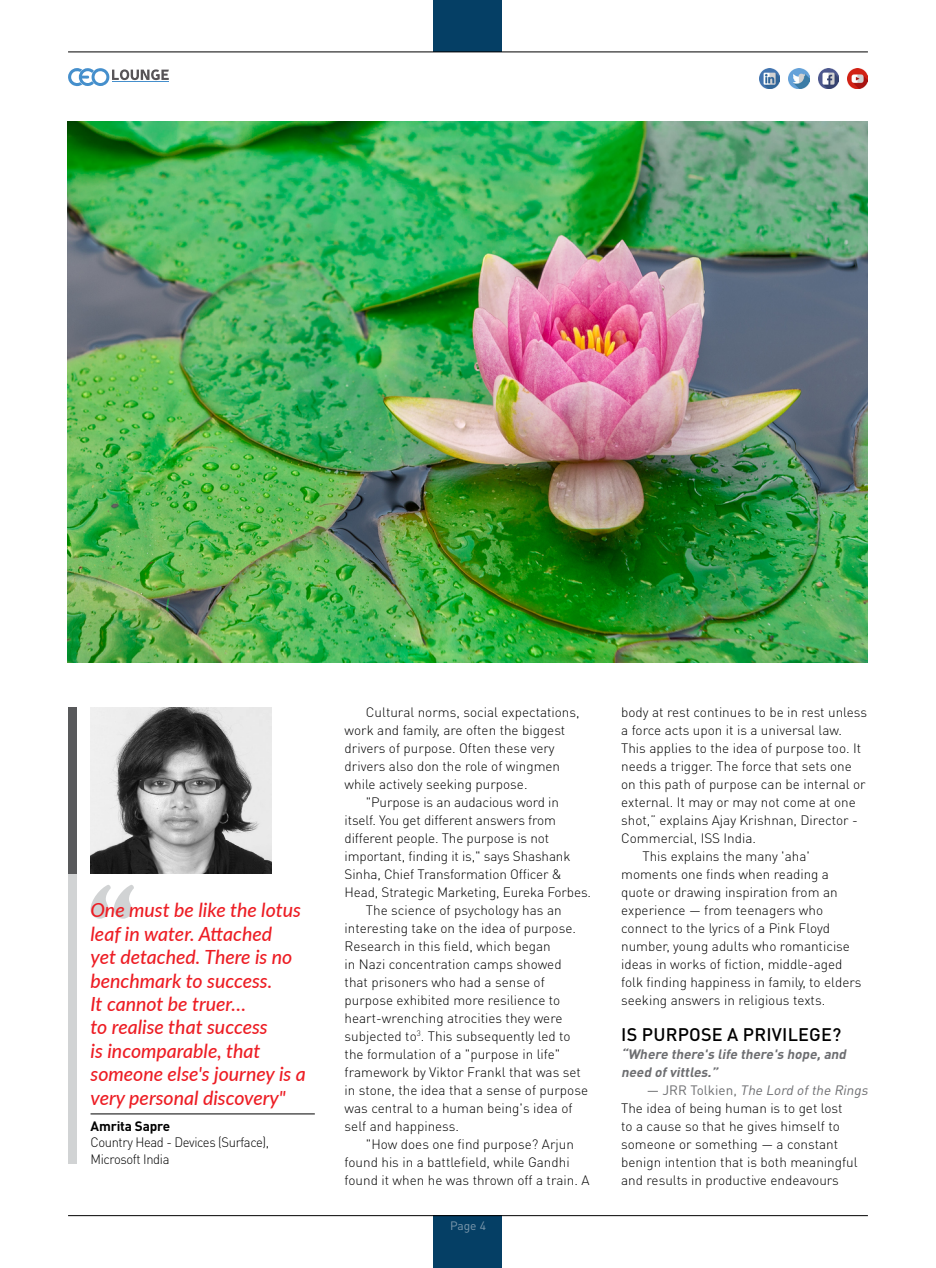
<style>
.page{position:relative;width:936px;height:1268px;background:#fff}
.page>*{position:absolute;margin:0;border:0;box-sizing:border-box;transform-origin:0 0}
.t1{font:italic 500 19.5px/23.4px "Lato";color:#ed1d24}
.t2{font:500 18px "DIN Pro";letter-spacing:.01em;color:#000}
.t3{font:300 13.5px/18px "DIN Pro";color:#000}
.t4{font:italic 700 13.5px/18px "DIN Pro";color:#6d6e71}
.t5{font:300 13.5px/16.2px "DIN Pro";letter-spacing:-.03em;color:#000;scale:.96 1}
.t6{font:700 13.5px "DIN Pro";letter-spacing:-.01em;color:#000}
.t7{font:12px "DIN Pro";color:#7e99ad}
.s1{font-weight:400;color:#6d6e71}
.s2{font-weight:400;font-style:italic;color:#6d6e71}
</style>
<div class="page">
<svg style="left:90px;top:885px;width:44px;height:33px"></svg>
<div style="left:68px;top:707px;width:8px;height:456px;background:#d1d3d4"></div>
<div style="left:68px;top:707px;width:8px;height:166px;background:#58595b"></div>
<hr style="left:90px;top:1113px;width:225px;height:1px;background:#000">
<img style="left:90px;top:707px;width:182px;height:166px">
<img style="left:68px;top:121px;width:799px;height:541px">
<div style="left:433px;top:0;width:69px;height:52px;background:#053f65"></div>
<div style="left:433px;top:1215px;width:69px;height:52px;background:#053f65"></div>
<hr style="left:68px;top:52px;width:799px;height:1px;background:#000">
<hr style="left:68px;top:1215px;width:799px;height:1px;background:#000">
<img style="left:818px;top:68px;width:20px;height:20px">
<img style="left:759px;top:68px;width:20px;height:20px">
<img style="left:788px;top:68px;width:21px;height:20px">
<img style="left:847px;top:68px;width:20px;height:20px">
<svg style="left:68px;top:68px;width:101px;height:18px"></svg>
<h1 class="t1" style="left:90px;top:897px;width:217px">One must be like the lotus leaf in water. Attached<br>yet detached. There is no benchmark to success.<br>It cannot be truer…<br>to realise that success<br>is incomparable, that someone else's journey is a very personal discovery"</h1>
<p class="t6" style="left:90px;top:1116px;width:81px">Amrita Sapre</p>
<p class="t5" style="left:90px;top:1133px;width:187px">Country Head - Devices (Surface),<br>Microsoft India</p>
<p class="t3" style="left:366px;top:702px;width:215px">Cultural norms, social expectations,</p>
<p class="t3" style="left:344px;top:720px;width:222px">work and family, are often the biggest</p>
<p class="t3" style="left:344px;top:738px;width:212px">drivers of purpose. Often these very</p>
<p class="t3" style="left:344px;top:756px;width:217px">drivers also don the role of wingmen</p>
<p class="t3" style="left:344px;top:774px;width:184px">while actively seeking purpose.</p>
<p class="t3" style="left:366px;top:792px;width:194px">"Purpose is an audacious word in</p>
<p class="t3" style="left:344px;top:810px;width:213px">itself. You get different answers from</p>
<p class="t3" style="left:344px;top:828px;width:206px">different people. The purpose is not</p>
<p class="t3" style="left:344px;top:846px;width:227px">important, finding it is," says Shashank</p>
<p class="t3" style="left:344px;top:864px;width:219px">Sinha, Chief Transformation Officer &amp;</p>
<p class="t3" style="left:344px;top:882px;width:248px">Head, Strategic Marketing, Eureka Forbes.</p>
<p class="t3" style="left:366px;top:900px;width:197px">The science of psychology has an</p>
<p class="t3" style="left:344px;top:918px;width:233px">interesting take on the idea of purpose.</p>
<p class="t3" style="left:344px;top:936px;width:208px">Research in this field, which began</p>
<p class="t3" style="left:344px;top:954px;width:218px">in Nazi concentration camps showed</p>
<p class="t3" style="left:344px;top:972px;width:202px">that prisoners who had a sense of</p>
<p class="t3" style="left:344px;top:990px;width:217px">purpose exhibited more resilience to</p>
<p class="t3" style="left:344px;top:1008px;width:219px">heart-wrenching atrocities they were</p>
<p class="t3" style="left:344px;top:1026px;width:227px">subjected to<sup>3</sup>. This subsequently led to</p>
<p class="t3" style="left:344px;top:1044px;width:217px">the formulation of a "purpose in life"</p>
<p class="t3" style="left:344px;top:1062px;width:238px">framework by Viktor Frankl that was set</p>
<p class="t3" style="left:344px;top:1080px;width:245px">in stone, the idea that a sense of purpose</p>
<p class="t3" style="left:344px;top:1098px;width:229px">was central to a human being's idea of</p>
<p class="t3" style="left:344px;top:1116px;width:116px">self and happiness.</p>
<p class="t3" style="left:366px;top:1134px;width:209px">"How does one find purpose? Arjun</p>
<p class="t3" style="left:344px;top:1152px;width:226px">found his in a battlefield, while Gandhi</p>
<p class="t3" style="left:344px;top:1170px;width:246px">found it when he was thrown off a train. A</p>
<p class="t7" style="left:450px;top:1217px;width:37px">Page 4</p>
<p class="t3" style="left:621px;top:702px;width:247px">body at rest continues to be in rest unless</p>
<p class="t3" style="left:621px;top:720px;width:222px">a force acts upon it is a universal law.</p>
<p class="t3" style="left:621px;top:738px;width:241px">This applies to the idea of purpose too. It</p>
<p class="t3" style="left:621px;top:756px;width:232px">needs a trigger. The force that sets one</p>
<p class="t3" style="left:621px;top:774px;width:246px">on this path of purpose can be internal or</p>
<p class="t3" style="left:621px;top:792px;width:236px">external. It may or may not come at one</p>
<p class="t3" style="left:621px;top:810px;width:238px">shot,” explains Ajay Krishnan, Director -</p>
<p class="t3" style="left:621px;top:828px;width:136px">Commercial, ISS India.</p>
<p class="t3" style="left:642px;top:846px;width:169px">This explains the many 'aha'</p>
<p class="t3" style="left:621px;top:864px;width:209px">moments one finds when reading a</p>
<p class="t3" style="left:621px;top:882px;width:218px">quote or drawing inspiration from an</p>
<p class="t3" style="left:621px;top:900px;width:203px">experience — from teenagers who</p>
<p class="t3" style="left:621px;top:918px;width:210px">connect to the lyrics of a Pink Floyd</p>
<p class="t3" style="left:621px;top:936px;width:230px">number, young adults who romanticise</p>
<p class="t3" style="left:621px;top:954px;width:223px">ideas in works of fiction, middle-aged</p>
<p class="t3" style="left:621px;top:971px;width:242px">folk finding happiness in family, to elders</p>
<p class="t3" style="left:621px;top:989px;width:205px">seeking answers in religious texts.</p>
<h2 class="t2" style="left:621px;top:1021px;width:221px">IS PURPOSE A PRIVILEGE?</h2>
<p class="t4" style="left:621px;top:1044px;width:229px">“Where there's life there's hope,and need ofvittles.”</p>
<p class="t3" style="left:621px;top:1080px;width:251px;text-indent:26px"><span class="s1">― J R R To l k i e n ,</span> <span class="s2">The Lord ofthe Rings </span>The idea of being human is to get lost<br>to a cause so that he gives himself to someone or something — a constant benign intention that is both meaningful and results in productive endeavours</p>
</div>
